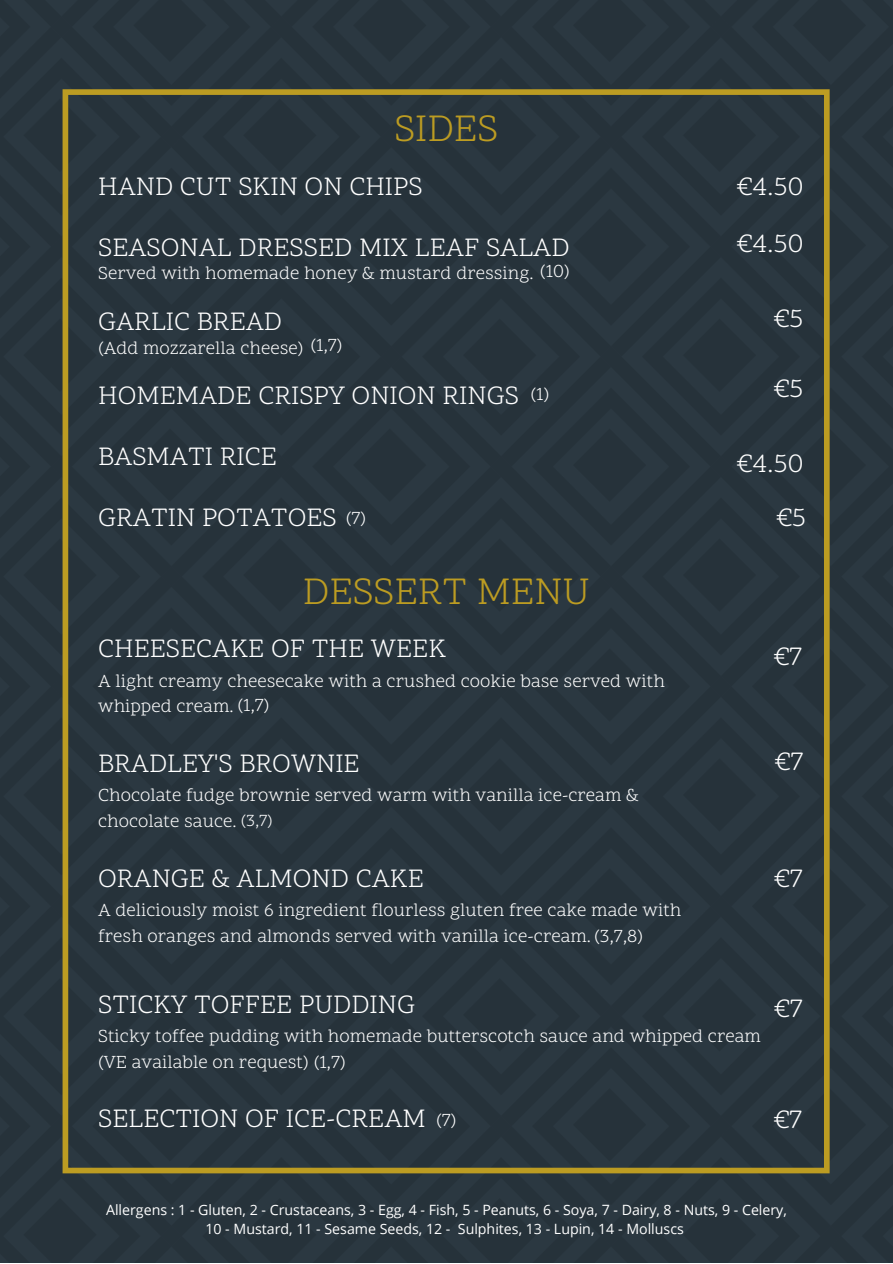
<style>
.page{position:relative;width:893px;height:1264px;background:#fff}
.page>*{position:absolute;margin:0;border:0;box-sizing:border-box;transform-origin:0 0}
.t1{font:39.45px "Scope One";color:#bc9c22}
.t2{font:27px/57px "Scope One";color:#fff}
.t3{font:18.75px/25.8px "Scope One";color:#fff}
.t4{font:14.25px/19px "Open Sans";color:#fff;text-align:center}
.s1{font-size:17.25px}
</style>
<div class="page">
<div style="left:0;top:0;width:892px;height:1262px;background:#26323a"></div>
<div style="left:63px;top:89px;width:766px;height:1084px;background:#27333a"></div>
<h1 class="t1" style="left:394px;top:104px;width:105px">SIDES</h1>
<h2 class="t2" style="left:98px;top:160px;width:326px">HAND CUT SKIN ON CHIPS</h2>
<h2 class="t2" style="left:98px;top:221px;width:473px">SEASONAL DRESSED MIX LEAF SALAD</h2>
<p class="t3" style="left:98px;top:262px;width:437px">Served with homemade honey &amp; mustard dressing.</p>
<h2 class="t2" style="left:98px;top:295px;width:185px">GARLIC BREAD</h2>
<p class="t3" style="left:98px;top:336px;width:207px">(Add mozzarella cheese)</p>
<h2 class="t2" style="left:98px;top:369px;width:422px">HOMEMADE CRISPY ONION RINGS</h2>
<p class="t3" style="left:540px;top:259px;width:31px">(10)</p>
<p class="t3" style="left:310px;top:334px;width:34px">(1,7)</p>
<p class="t3" style="left:530px;top:382px;width:20px">(1)</p>
<h2 class="t2" style="left:98px;top:430px;width:180px">BASMATI RICE</h2>
<h2 class="t2" style="left:98px;top:491px;width:240px">GRATIN POTATOES</h2>
<p class="t3" style="left:346px;top:506px;width:22px">(7)</p>
<h1 class="t1" style="left:303px;top:567px;width:288px">DESSERT MENU</h1>
<h2 class="t2" style="left:98px;top:622px;width:349px">CHEESECAKE OF THE WEEK</h2>
<p class="t3" style="left:98px;top:669px;width:568px">A light creamy cheesecake with a crushed cookie base served with whipped cream. (1,7)</p>
<h2 class="t2" style="left:98px;top:737px;width:263px">BRADLEY'S BROWNIE</h2>
<p class="t3" style="left:98px;top:784px;width:542px">Chocolate fudge brownie served warm with vanilla ice-cream &amp; chocolate sauce. <span class="s1">(3,7)</span></p>
<h2 class="t2" style="left:98px;top:851px;width:327px">ORANGE &amp; ALMOND CAKE</h2>
<p class="t3" style="left:98px;top:898px;width:584px">A deliciously moist 6 ingredient flourless gluten free cake made with fresh oranges and almonds served with vanilla ice-cream. (3,7,8)</p>
<h2 class="t2" style="left:737px;top:160px;width:68px">€4.50 €4.50</h2>
<h2 class="t2" style="left:774px;top:292px;width:31px">€5</h2>
<h2 class="t2" style="left:774px;top:362px;width:31px">€5</h2>
<h2 class="t2" style="left:737px;top:438px;width:70px;line-height:54.6px;text-align:right">€4.50 €5</h2>
<h2 class="t2" style="left:774px;top:630px;width:30px">€7</h2>
<h2 class="t2" style="left:775px;top:735px;width:30px">€7</h2>
<h2 class="t2" style="left:774px;top:852px;width:30px">€7</h2>
<h2 class="t2" style="left:98px;top:977px;width:318px">STICKY TOFFEE PUDDING</h2>
<p class="t3" style="left:98px;top:1024px;width:664px">Sticky toffee pudding with homemade butterscotch sauce and whipped cream (VE available on request) (1,7)</p>
<h2 class="t2" style="left:98px;top:1092px;width:329px">SELECTION OF ICE-CREAM</h2>
<p class="t3" style="left:436px;top:1108px;width:22px">(7)</p>
<h2 class="t2" style="left:774px;top:981px;width:30px">€7</h2>
<h2 class="t2" style="left:774px;top:1093px;width:30px">€7</h2>
<p class="t4" style="left:106px;top:1199px;width:682px">Allergens : 1 - Gluten, 2 - Crustaceans, 3 - Egg, 4 - Fish, 5 - Peanuts, 6 - Soya, 7 - Dairy, 8 - Nuts, 9 - Celery,<br>10 - Mustard, 11 - Sesame Seeds, 12 - Sulphites, 13 - Lupin, 14 - Molluscs</p>
</div>
